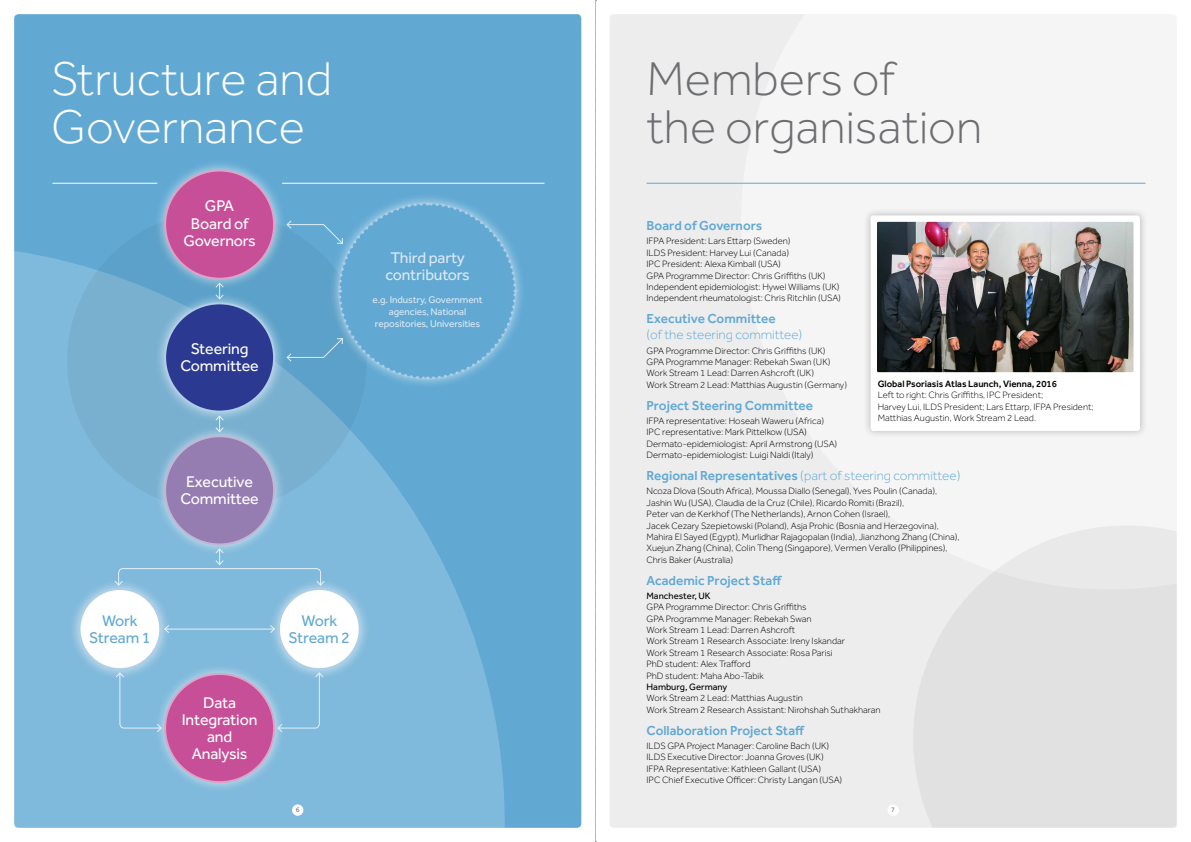
<style>
.page{position:relative;width:1191px;height:842px;background:#fff}
.page>*{position:absolute;margin:0;border:0;box-sizing:border-box;transform-origin:0 0}
.t1{font:300 49px/48px "Effra";color:#6d6e71}
.t2{font:300 49px/48px "Effra";color:#fff}
.t3{font:16px/17px "Effra";letter-spacing:-.01em;color:#fff;text-align:center}
.t4{font:16px/17px "Effra";letter-spacing:-.01em;color:#dce8f3;text-align:center}
.t5{font:16px/17px "Effra";letter-spacing:-.01em;color:#61a9d3;text-align:center}
.t6{font:300 13.5px/16.2px "Effra";color:#61a9d3}
.t7{font:500 13.5px "Effra";color:#61a9d3}
.t8{font:10px/12px "Effra";letter-spacing:-.01em;color:#dce8f3;text-align:center}
.t9{font:300 9.5px/11.4px "Effra";color:#000}
.t10{font:500 9.5px "Effra";color:#000}
.t11{font:9.5px "Effra";color:#000}
.t12{font:7px "Effra";color:#6d6e71}
.s1{font-weight:500}
</style>
<div class="page">
<div style="left:14px;top:14px;width:567px;height:814px;background:#61a9d3;border-radius:4px"></div>
<div style="left:609px;top:14px;width:567px;height:814px;background:#ededee;border-radius:4px"></div>
<svg style="left:14px;top:244px;width:491px;height:584px;fill:#7fb9db"></svg>
<svg style="left:67px;top:211px;width:300px;height:300px;fill:#79b0d0"></svg>
<div style="left:914px;top:572px;width:262px;height:256px;background:#e1e1e2"></div>
<div style="left:862px;top:208px;width:285px;height:231px;background:#000;opacity:.25"></div>
<div style="left:870px;top:215px;width:270px;height:216px;background:#fff;border-radius:3px"></div>
<div style="left:328px;top:193px;width:198px;height:196px;background:#fff;opacity:.65"></div>
<div style="left:154px;top:159px;width:131px;height:131px;background:#fff;opacity:.65"></div>
<div style="left:165px;top:170px;width:109px;height:109px;background:#c74f98;border-radius:50%"></div>
<div style="left:164px;top:169px;width:111px;height:111px;border:2px solid #dda3c6;border-radius:50%"></div>
<div style="left:154px;top:292px;width:131px;height:131px;background:#fff;opacity:.65"></div>
<div style="left:165px;top:303px;width:109px;height:109px;background:#2b3990;border-radius:50%"></div>
<div style="left:164px;top:302px;width:111px;height:111px;border:2px solid #aecde6;border-radius:50%"></div>
<div style="left:154px;top:425px;width:131px;height:130px;background:#fff;opacity:.65"></div>
<div style="left:165px;top:436px;width:109px;height:108px;background:#957cb1;border-radius:50%"></div>
<div style="left:164px;top:435px;width:111px;height:110px;border:2px solid #c2b5d3;border-radius:50%"></div>
<div style="left:68px;top:578px;width:103px;height:102px;background:#fff;opacity:.65"></div>
<div style="left:79px;top:589px;width:81px;height:80px;background:#fff;border-radius:50%"></div>
<div style="left:78px;top:588px;width:83px;height:82px;border:2px solid #aecde6;border-radius:50%"></div>
<div style="left:267px;top:578px;width:104px;height:102px;background:#fff;opacity:.65"></div>
<div style="left:279px;top:589px;width:81px;height:80px;background:#fff;border-radius:50%"></div>
<div style="left:278px;top:588px;width:83px;height:82px;border:2px solid #aecde6;border-radius:50%"></div>
<svg style="left:214px;top:282px;width:11px;height:18px"></svg>
<hr style="left:165px;top:628px;width:109px;height:1px;background:#fff">
<svg style="left:163px;top:624px;width:7px;height:10px"></svg>
<svg style="left:269px;top:624px;width:7px;height:10px"></svg>
<svg style="left:286px;top:201px;width:232px;height:180px"></svg>
<svg style="left:214px;top:415px;width:11px;height:18px"></svg>
<svg style="left:114px;top:547px;width:212px;height:40px;background:#83bbdc"></svg>
<div style="left:154px;top:663px;width:131px;height:130px;background:#fff;opacity:.65"></div>
<div style="left:165px;top:674px;width:109px;height:108px;background:#c74f98;border-radius:50%"></div>
<div style="left:164px;top:673px;width:111px;height:110px;border:2px solid #dda3c6;border-radius:50%"></div>
<svg style="left:115px;top:671px;width:48px;height:62px;background:#84bbdc"></svg>
<svg style="left:276px;top:671px;width:48px;height:62px;background:#84bbdc"></svg>
<hr style="left:646px;top:183px;width:499px;height:1px;background:#61a9d3">
<hr style="left:52px;top:183px;width:105px;height:1px;background:#fff">
<hr style="left:282px;top:183px;width:262px;height:1px;background:#fff">
<img style="left:877px;top:222px;width:256px;height:150px">
<div style="left:292px;top:804px;width:11px;height:12px;background:#fff;border-radius:50%"></div>
<div style="left:887px;top:804px;width:12px;height:12px;background:#fff;border-radius:50%"></div>
<svg style="left:595px;top:0;width:1px;height:842px"></svg>
<p class="t2" style="left:51px;top:55px;width:282px">Structure and<br>Governance</p>
<p class="t3" style="left:183px;top:197px;width:74px">GPA<br>Board of<br>Governors</p>
<p class="t3" style="left:180px;top:340px;width:80px">Steering<br>Committee</p>
<p class="t3" style="left:180px;top:473px;width:80px">Executive<br>Committee</p>
<p class="t4" style="left:385px;top:249px;width:86px">Third party contributors</p>
<p class="t8" style="left:372px;top:294px;width:112px">e.g. Industry, Government agencies, National repositories, Universities</p>
<p class="t5" style="left:89px;top:612px;width:63px">Work<br>Stream 1</p>
<p class="t5" style="left:289px;top:612px;width:63px">Work<br>Stream 2</p>
<p class="t3" style="left:182px;top:694px;width:77px">Data<br>Integration and<br>Analysis</p>
<p class="t1" style="left:646px;top:55px;width:337px">Members of<br>the organisation</p>
<p class="t7" style="left:646px;top:218px;width:117px">Board of Governors</p>
<p class="t9" style="left:646px;top:235px;width:145px">IFPA President: Lars Ettarp (Sweden)</p>
<p class="t9" style="left:646px;top:247px;width:144px">ILDS President: Harvey Lui (Canada)</p>
<p class="t9" style="left:646px;top:258px;width:136px">IPC President: Alexa Kimball (USA)</p>
<p class="t9" style="left:646px;top:270px;width:180px">GPA Programme Director: Chris Griffiths (UK)</p>
<p class="t9" style="left:646px;top:281px;width:194px">Independent epidemiologist: Hywel Williams (UK)</p>
<p class="t9" style="left:646px;top:292px;width:196px">Independent rheumatologist: Chris Ritchlin (USA)</p>
<p class="t6" style="left:646px;top:311px;width:157px"><span class="s1">Executive Committee<br></span>(of the steering committee)</p>
<p class="t9" style="left:646px;top:345px;width:180px">GPA Programme Director: Chris Griffiths (UK)</p>
<p class="t9" style="left:646px;top:356px;width:185px">GPA Programme Manager: Rebekah Swan (UK)</p>
<p class="t9" style="left:646px;top:368px;width:169px">Work Stream 1 Lead: Darren Ashcroft (UK)</p>
<p class="t9" style="left:646px;top:379px;width:202px">Work Stream 2 Lead: Matthias Augustin (Germany)</p>
<p class="t7" style="left:646px;top:397px;width:168px">Project Steering Committee</p>
<p class="t9" style="left:646px;top:415px;width:179px">IFPA representative: Hoseah Waweru (Africa)</p>
<p class="t9" style="left:646px;top:426px;width:162px">IPC representative: Mark Pittelkow (USA)</p>
<p class="t9" style="left:646px;top:438px;width:192px">Dermato-epidemiologist: April Armstrong (USA)</p>
<p class="t9" style="left:646px;top:449px;width:168px">Dermato-epidemiologist: Luigi Naldi (Italy)</p>
<p class="t6" style="left:646px;top:467px;width:315px"><span class="s1">Regional Representatives</span> (part of steering committee)</p>
<p class="t9" style="left:646px;top:485px;width:292px">Ncoza Dlova (South Africa), Moussa Diallo (Senegal), Yves Poulin (Canada),<br>Jashin Wu (USA), Claudia de la Cruz (Chile), Ricardo Romiti (Brazil),<br>Peter van de Kerkhof (The Netherlands), Arnon Cohen (Israel),</p>
<p class="t9" style="left:646px;top:520px;width:294px">Jacek Cezary Szepietowski (Poland), Asja Prohic (Bosnia and Herzegovina),</p>
<p class="t9" style="left:646px;top:531px;width:314px">Mahira El Sayed (Egypt), Murlidhar Rajagopalan (India), Jianzhong Zhang (China),<br>Xuejun Zhang (China), Colin Theng (Singapore), Vermen Verallo (Philippines),<br>Chris Baker (Australia)</p>
<p class="t7" style="left:646px;top:572px;width:137px">Academic Project Staff</p>
<p class="t11" style="left:646px;top:590px;width:66px">Manchester, UK</p>
<p class="t9" style="left:646px;top:601px;width:162px">GPA Programme Director: Chris Griffiths</p>
<p class="t9" style="left:646px;top:613px;width:166px">GPA Programme Manager: Rebekah Swan</p>
<p class="t9" style="left:646px;top:624px;width:150px">Work Stream 1 Lead: Darren Ashcroft</p>
<p class="t9" style="left:646px;top:635px;width:200px">Work Stream 1 Research Associate: Ireny Iskandar</p>
<p class="t9" style="left:646px;top:647px;width:188px">Work Stream 1 Research Associate: Rosa Parisi</p>
<p class="t9" style="left:646px;top:658px;width:105px">PhD student: Alex Trafford</p>
<p class="t9" style="left:646px;top:670px;width:119px">PhD student: Maha Abo-Tabik</p>
<p class="t11" style="left:646px;top:681px;width:82px">Hamburg, Germany</p>
<p class="t9" style="left:646px;top:692px;width:158px">Work Stream 2 Lead: Matthias Augustin</p>
<p class="t9" style="left:646px;top:704px;width:235px">Work Stream 2 Research Assistant: Nirohshah Suthakharan</p>
<p class="t7" style="left:646px;top:722px;width:160px">Collaboration Project Staff</p>
<p class="t9" style="left:646px;top:740px;width:184px">ILDS GPA Project Manager: Caroline Bach (UK)</p>
<p class="t9" style="left:646px;top:751px;width:179px">ILDS Executive Director: Joanna Groves (UK)</p>
<p class="t9" style="left:646px;top:763px;width:176px">IFPA Representative: Kathleen Gallant (USA)</p>
<p class="t9" style="left:646px;top:774px;width:197px">IPC Chief Executive Officer: Christy Langan (USA)</p>
<p class="t10" style="left:877px;top:378px;width:181px">Global Psoriasis Atlas Launch, Vienna, 2016</p>
<p class="t9" style="left:877px;top:389px;width:217px">Left to right: Chris Griffiths, IPC President;<br>Harvey Lui, ILDS President; Lars Ettarp, IFPA President;<br>Matthias Augustin, Work Stream 2 Lead.</p>
<p class="t12" style="left:296px;top:806px;width:5px">6</p>
<p class="t12" style="left:891px;top:806px;width:5px">7</p>
</div>
